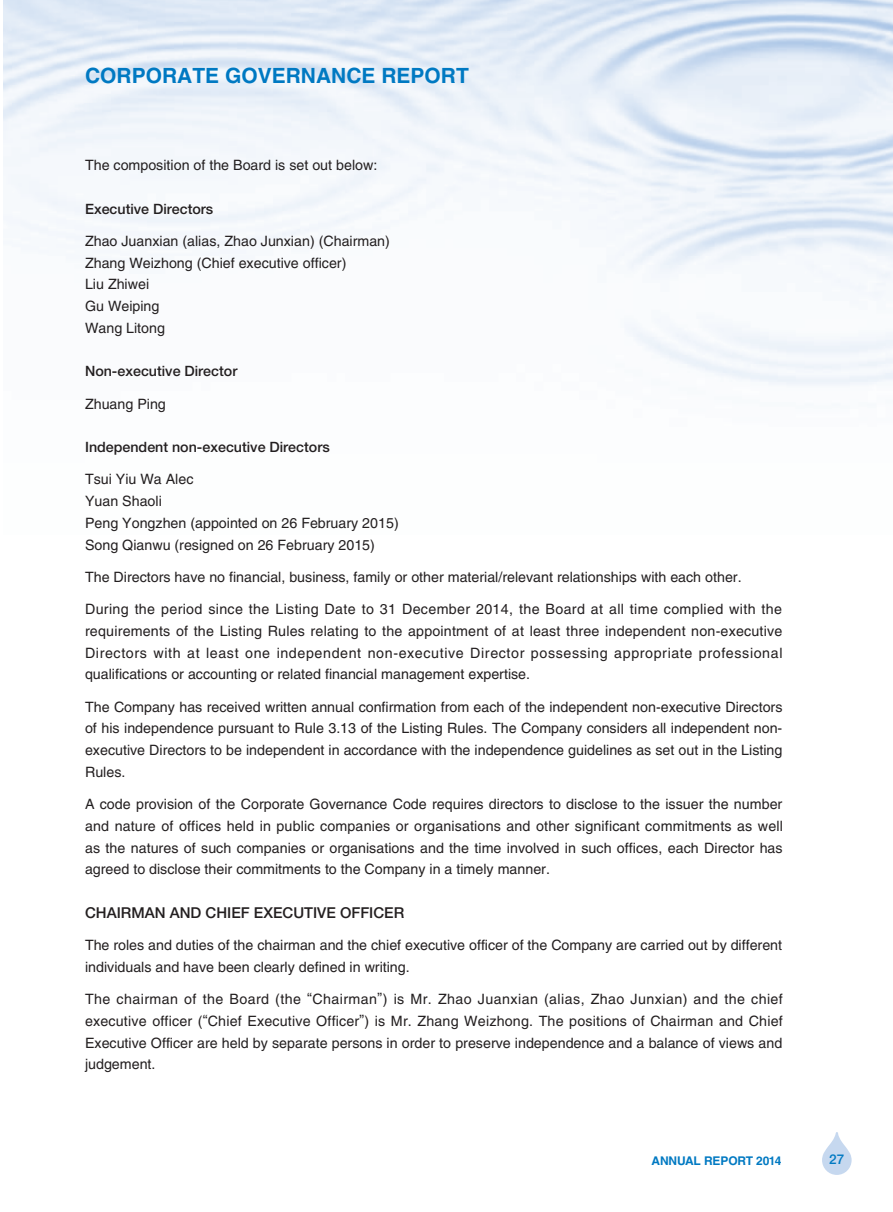
<style>
.page{position:relative;width:893px;height:1212px;background:#fff}
.page>*{position:absolute;margin:0;border:0;box-sizing:border-box;transform-origin:0 0}
.t1{font:700 21px "Helvetica LT Std";color:#0079c2}
._3__標題{font:500 15px "Helvetica Neue LT Std";color:#231f20}
._1__內文{font:14.25px/21.8px "Helvetica LT Std";color:#231f20;text-align:justify}
._4__副標題{font:500 14.25px "Helvetica Neue LT Std";color:#231f20}
.t2{font:500 13.5px "Helvetica Neue LT Std";color:#0079c2}
.t3{font:700 12px "Helvetica LT Std";letter-spacing:-.01em;color:#0079c2}
</style>
<div class="page">
<svg style="left:822px;top:1132px;width:30px;height:43px"></svg>
<h1 class="t1" style="left:85px;top:62px;width:385px">CORPORATE GOVERNANCE REPORT</h1>
<p class="_1__內文" style="left:85px;top:154px;width:294px">The composition of the Board is set out below:</p>
<p class="_4__副標題" style="left:85px;top:200px;width:130px">Executive Directors</p>
<p class="_1__內文" style="left:85px;top:230px;width:306px">Zhao Juanxian (alias, Zhao Junxian) (Chairman)</p>
<p class="_1__內文" style="left:85px;top:252px;width:263px">Zhang Weizhong (Chief executive officer)</p>
<p class="_1__內文" style="left:85px;top:273px;width:66px">Liu Zhiwei</p>
<p class="_1__內文" style="left:85px;top:295px;width:76px">Gu Weiping</p>
<p class="_1__內文" style="left:85px;top:317px;width:81px">Wang Litong</p>
<p class="_4__副標題" style="left:85px;top:363px;width:154px">Non-executive Director</p>
<p class="_1__內文" style="left:85px;top:393px;width:82px">Zhuang Ping</p>
<p class="_4__副標題" style="left:85px;top:438px;width:246px">Independent non-executive Directors</p>
<p class="_1__內文" style="left:85px;top:468px;width:110px">Tsui Yiu Wa Alec</p>
<p class="_1__內文" style="left:85px;top:490px;width:78px">Yuan Shaoli</p>
<p class="_1__內文" style="left:85px;top:512px;width:315px">Peng Yongzhen (appointed on 26 February 2015)</p>
<p class="_1__內文" style="left:85px;top:534px;width:291px">Song Qianwu (resigned on 26 February 2015)</p>
<p class="_1__內文" style="left:85px;top:566px;width:658px">The Directors have no financial, business, family or other material/relevant relationships with each other.</p>
<p class="_1__內文" style="left:85px;top:598px;width:699px">During the period since the Listing Date to 31 December 2014, the Board at all time complied with the requirements of the Listing Rules relating to the appointment of at least three independent non-executive Directors with at least one independent non-executive Director possessing appropriate professional qualifications or accounting or related financial management expertise.</p>
<p class="_1__內文" style="left:85px;top:696px;width:699px">The Company has received written annual confirmation from each of the independent non-executive Directors of his independence pursuant to Rule 3.13 of the Listing Rules. The Company considers all independent non&shy;executive Directors to be independent in accordance with the independence guidelines as set out in the Listing Rules.</p>
<p class="_1__內文" style="left:85px;top:793px;width:699px">A code provision of the Corporate Governance Code requires directors to disclose to the issuer the number and nature of offices held in public companies or organisations and other significant commitments as well as the natures of such companies or organisations and the time involved in such offices, each Director has agreed to disclose their commitments to the Company in a timely manner.</p>
<p class="_3__標題" style="left:85px;top:904px;width:321px">CHAIRMAN AND CHIEF EXECUTIVE OFFICER</p>
<p class="_1__內文" style="left:85px;top:934px;width:699px">The roles and duties of the chairman and the chief executive officer of the Company are carried out by different individuals and have been clearly defined in writing.</p>
<p class="_1__內文" style="left:85px;top:988px;width:699px">The chairman of the Board (the “Chairman”) is Mr. Zhao Juanxian (alias, Zhao Junxian) and the chief executive officer (“Chief Executive Officer”) is Mr. Zhang Weizhong. The positions of Chairman and Chief Executive Officer are held by separate persons in order to preserve independence and a balance of views and judgement.</p>
<p class="t3" style="left:651px;top:1154px;width:132px">ANNUAL REPORT 2014</p>
<p class="t2" style="left:829px;top:1151px;width:17px">27</p>
</div>
